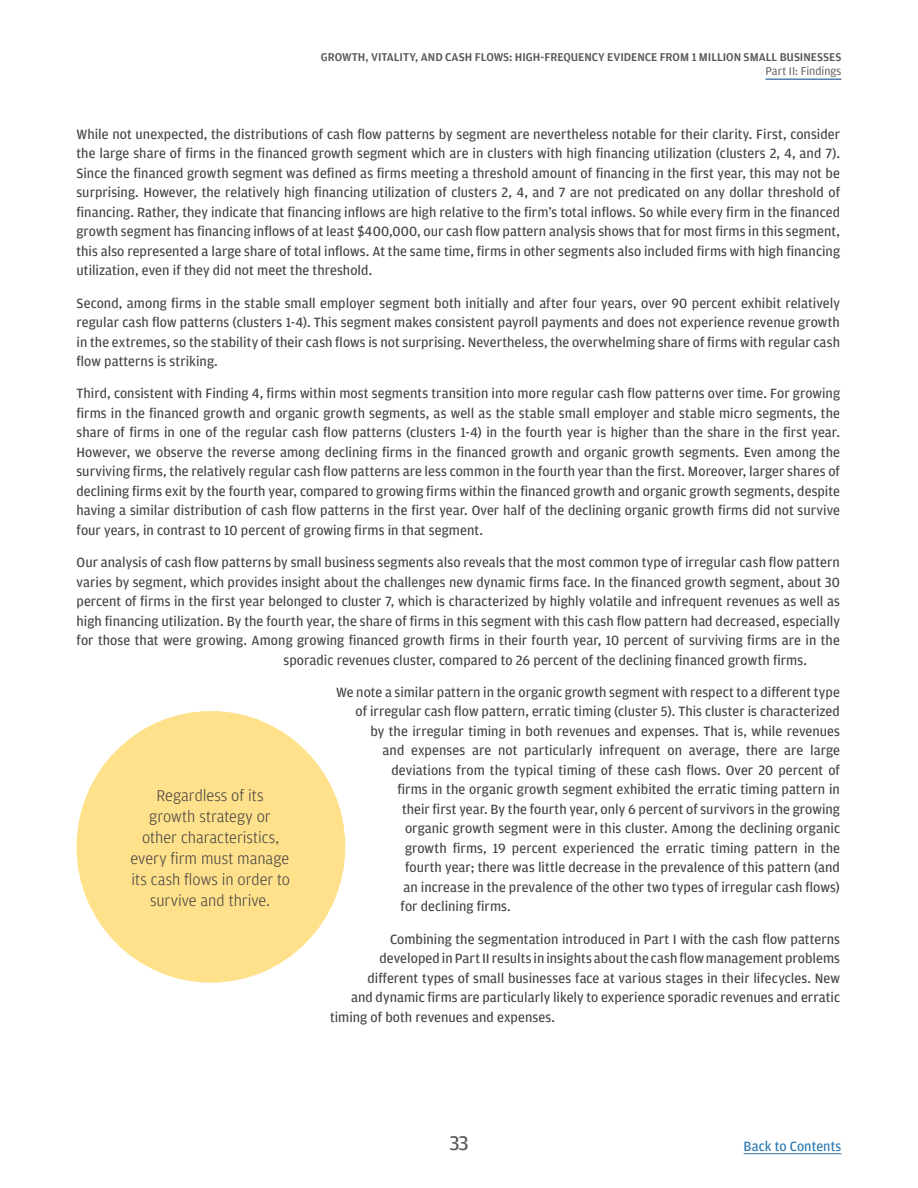
<style>
.page{position:relative;width:918px;height:1188px;background:#fff}
.page>*{position:absolute;margin:0;border:0;box-sizing:border-box;transform-origin:0 0}
.t1{font:21px "Amplitude";color:#565656}
.t2{font:300 16.5px/21px "Amplitude";letter-spacing:-.005em;color:#414042;text-align:center}
.Paragraph{font:14.25px/19.5px "Amplitude";color:#414042;text-align:justify}
.Paragraph-2{font:14.25px "Amplitude";color:#2575ae}
.t3{font:500 12px "Amplitude";color:#565656}
.t4{font:12px "Amplitude TF";color:#565656}
</style>
<div class="page">
<hr style="left:766px;top:79px;width:75px;height:1px;background:#00447c">
<div style="left:77px;top:711px;width:268px;height:272px;background:#ffe18b;border-radius:50%"></div>
<hr style="left:744px;top:1153px;width:97px;height:1px;background:#2575ae">
<p class="t3" style="left:321px;top:50px;width:522px">GROWTH, VITALITY, AND CASH FLOWS: HIGH-FREQUENCY EVIDENCE FROM 1 MILLION SMALL BUSINESSES</p>
<p class="t4" style="left:766px;top:64px;width:77px">Part II: Findings</p>
<p class="Paragraph" style="left:77px;top:125px;width:765px">While not unexpected, the distributions of cash flow patterns by segment are nevertheless notable for their clarity. First, consider the large share of firms in the financed growth segment which are in clusters with high financing utilization (clusters 2, 4, and 7).<br>Since the financed growth segment was defined as firms meeting a threshold amount of financing in the first year, this may not be surprising. However, the relatively high financing utilization of clusters 2, 4, and 7 are not predicated on any dollar threshold of financing. Rather, they indicate that financing inflows are high relative to the firm’s total inflows. So while every firm in the financed growth segment has financing inflows of at least $400,000, our cash flow pattern analysis shows that for most firms in this segment, this also represented a large share of total inflows. At the same time, firms in other segments also included firms with high financing utilization, even if they did not meet the threshold.</p>
<p class="Paragraph" style="left:77px;top:293px;width:765px">Second, among firms in the stable small employer segment both initially and after four years, over 90 percent exhibit relatively regular cash flow patterns (clusters 1-4). This segment makes consistent payroll payments and does not experience revenue growth in the extremes, so the stability of their cash flows is not surprising. Nevertheless, the overwhelming share of firms with regular cash flow patterns is striking.</p>
<p class="Paragraph" style="left:77px;top:384px;width:765px">Third, consistent with Finding 4, firms within most segments transition into more regular cash flow patterns over time. For growing firms in the financed growth and organic growth segments, as well as the stable small employer and stable micro segments, the share of firms in one of the regular cash flow patterns (clusters 1-4) in the fourth year is higher than the share in the first year.<br>However, we observe the reverse among declining firms in the financed growth and organic growth segments. Even among the surviving firms, the relatively regular cash flow patterns are less common in the fourth year than the first. Moreover, larger shares of declining firms exit by the fourth year, compared to growing firms within the financed growth and organic growth segments, despite having a similar distribution of cash flow patterns in the first year. Over half of the declining organic growth firms did not survive four years, in contrast to 10 percent of growing firms in that segment.</p>
<p class="Paragraph" style="left:77px;top:553px;width:765px">Our analysis of cash flow patterns by small business segments also reveals that the most common type of irregular cash flow pattern</p>
<p class="Paragraph" style="left:77px;top:572px;width:765px">varies by segment, which provides insight about the challenges new dynamic firms face. In the financed growth segment, about 30</p>
<p class="Paragraph" style="left:77px;top:592px;width:765px">percent of firms in the first year belonged to cluster 7, which is characterized by highly volatile and infrequent revenues as well as</p>
<p class="Paragraph" style="left:77px;top:611px;width:765px">high financing utilization. By the fourth year, the share of firms in this segment with this cash flow pattern had decreased, especially</p>
<p class="Paragraph" style="left:77px;top:631px;width:765px">for those that were growing. Among growing financed growth firms in their fourth year, 10 percent of surviving firms are in the</p>
<p class="Paragraph" style="left:284px;top:650px;width:525px">sporadic revenues cluster, compared to 26 percent of the declining financed growth firms.</p>
<p class="Paragraph" style="left:336px;top:683px;width:505px">We note a similar pattern in the organic growth segment with respect to a different type</p>
<p class="Paragraph" style="left:356px;top:702px;width:486px">of irregular cash flow pattern, erratic timing (cluster 5). This cluster is characterized</p>
<p class="Paragraph" style="left:371px;top:721px;width:471px">by the irregular timing in both revenues and expenses. That is, while revenues</p>
<p class="Paragraph" style="left:383px;top:741px;width:459px">and expenses are not particularly infrequent on average, there are large</p>
<p class="Paragraph" style="left:392px;top:760px;width:450px">deviations from the typical timing of these cash flows. Over 20 percent of</p>
<p class="Paragraph" style="left:398px;top:780px;width:444px">firms in the organic growth segment exhibited the erratic timing pattern in</p>
<p class="Paragraph" style="left:402px;top:799px;width:439px">their first year. By the fourth year, only 6 percent of survivors in the growing</p>
<p class="Paragraph" style="left:405px;top:819px;width:437px">organic growth segment were in this cluster. Among the declining organic</p>
<p class="Paragraph" style="left:405px;top:838px;width:437px">growth firms, 19 percent experienced the erratic timing pattern in the</p>
<p class="Paragraph" style="left:405px;top:858px;width:436px">fourth year; there was little decrease in the prevalence of this pattern (and</p>
<p class="Paragraph" style="left:404px;top:877px;width:438px">an increase in the prevalence of the other two types of irregular cash flows)</p>
<p class="Paragraph" style="left:401px;top:897px;width:112px">for declining firms.</p>
<p class="Paragraph" style="left:390px;top:929px;width:452px">Combining the segmentation introduced in Part I with the cash flow patterns</p>
<p class="Paragraph" style="left:380px;top:949px;width:462px">developed in Part II results in insights about the cash flow management problems</p>
<p class="Paragraph" style="left:368px;top:968px;width:474px">different types of small businesses face at various stages in their lifecycles. New</p>
<p class="Paragraph" style="left:351px;top:988px;width:491px">and dynamic firms are particularly likely to experience sporadic revenues and erratic</p>
<p class="Paragraph" style="left:330px;top:1007px;width:227px">timing of both revenues and expenses.</p>
<p class="t2" style="left:131px;top:785px;width:161px">Regardless of its<br>growth strategy or other characteristics, every firm must manage its cash flows in order to survive and thrive.</p>
<h1 class="t1" style="left:449px;top:1132px;width:21px">33</h1>
<p class="Paragraph-2" style="left:744px;top:1138px;width:99px">Back to Contents</p>
</div>
